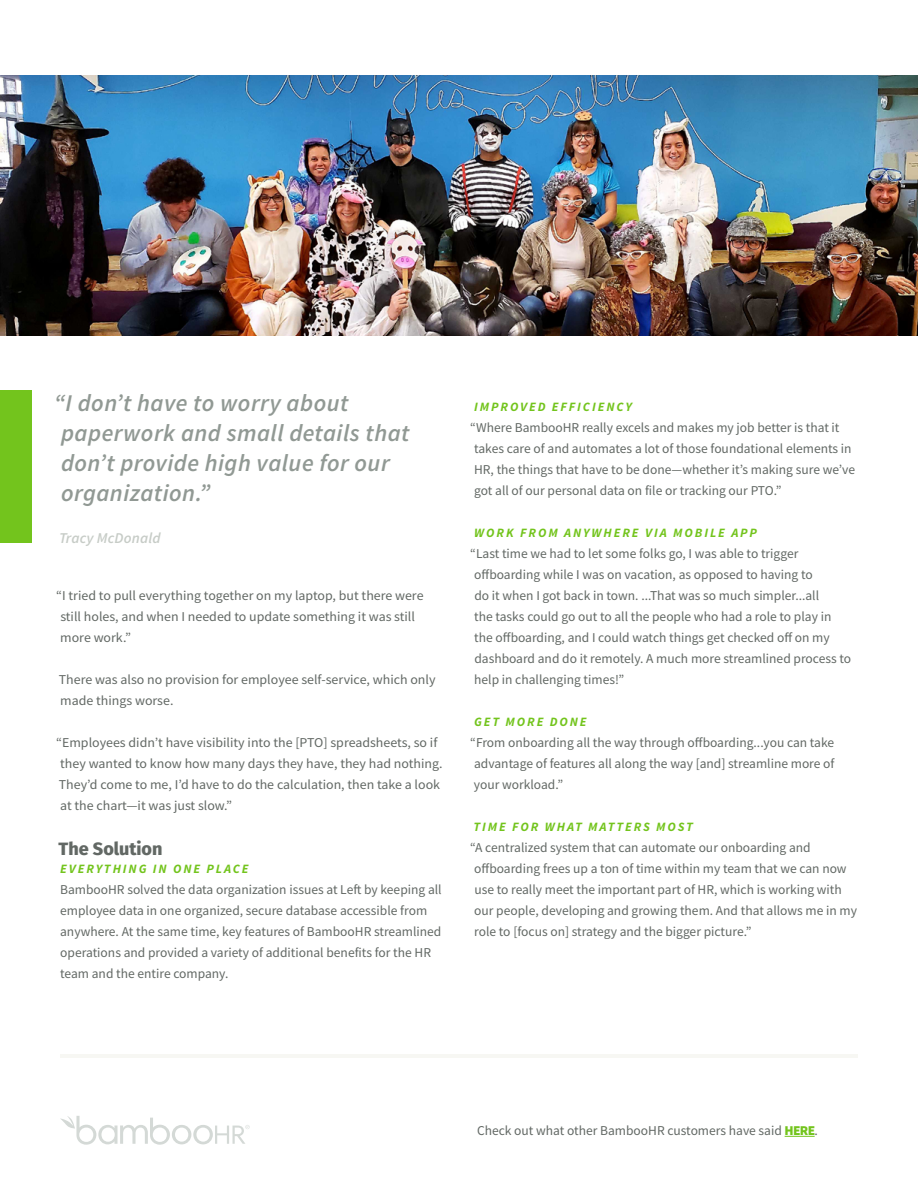
<style>
.page{position:relative;width:918px;height:1188px;background:#fff}
.page>*{position:absolute;margin:0;border:0;box-sizing:border-box;transform-origin:0 0}
.t1{font:italic 600 24px/30px "Source Sans Pro";letter-spacing:.02em;color:#919994}
.t2{font:800 18px "Fira Sans";color:#626864}
.t3{font:italic 600 15px "Source Sans Pro";letter-spacing:.01em;color:#c7ccc7}
.t4{font:13.5px/21px "Source Sans Pro";color:#626864}
.t5{font:italic 700 12.75px "Source Sans Pro";letter-spacing:.15em;color:#73c41d}
.s1{font-weight:900;color:#73c41d}
</style>
<div class="page">
<svg style="left:60px;top:1116px;width:190px;height:29px"></svg>
<img style="left:0;top:75px;width:918px;height:261px">
<div style="left:0;top:390px;width:32px;height:153px;background:#73c41d"></div>
<hr style="left:60px;top:1054px;width:798px;height:4px;background:#f7f7f3">
<hr style="left:785px;top:1136px;width:30px;height:1px;background:#73c41d">
<h1 class="t1" style="left:54px;top:388px;width:357px">“I don’t have to worry about paperwork and small details that don’t provide high value for our organization.”</h1>
<p class="t3" style="left:59px;top:528px;width:103px">Tracy McDonald</p>
<p class="t4" style="left:60px;top:585px;width:365px;text-indent:-4px">“I tried to pull everything together on my laptop, but there were still holes, and when I needed to update something it was still more work.”</p>
<p class="t4" style="left:59px;top:669px;width:378px">There was also no provision for employee self-service, which only made things worse.</p>
<p class="t4" style="left:56px;top:732px;width:388px">“Employees didn’t have visibility into the [PTO] spreadsheets, so if they wanted to know how many days they have, they had nothing.<br>They’d come to me, I’d have to do the calculation, then take a look at the chart—it was just slow.”</p>
<h2 class="t2" style="left:59px;top:833px;width:105px">The Solution</h2>
<p class="t5" style="left:60px;top:860px;width:190px">EVERYTHING IN ONE PLACE</p>
<p class="t4" style="left:60px;top:879px;width:383px">BambooHR solved the data organization issues at Left by keeping all employee data in one organized, secure database accessible from anywhere. At the same time, key features of BambooHR streamlined operations and provided a variety of additional benefits for the HR team and the entire company.</p>
<p class="t5" style="left:474px;top:398px;width:159px">IMPROVED EFFICIENCY</p>
<p class="t4" style="left:470px;top:417px;width:386px">“Where BambooHR really excels and makes my job better is that it takes care of and automates a lot of those foundational elements in HR, the things that have to be done—whether it’s making sure we’ve got all of our personal data on file or tracking our PTO.”</p>
<p class="t5" style="left:474px;top:524px;width:284px">WORK FROM ANYWHERE VIA MOBILE APP</p>
<p class="t4" style="left:470px;top:543px;width:382px">“Last time we had to let some folks go, I was able to trigger offboarding while I was on vacation, as opposed to having to<br>do it when I got back in town. ...That was so much simpler...all<br>the tasks could go out to all the people who had a role to play in<br>the offboarding, and I could watch things get checked off on my dashboard and do it remotely. A much more streamlined process to help in challenging times!”</p>
<p class="t5" style="left:474px;top:713px;width:114px">GET MORE DONE</p>
<p class="t4" style="left:470px;top:732px;width:366px;text-align:justify">“From onboarding all the way through offboarding...you can take advantage of features all along the way [and] streamline more of your workload.”</p>
<p class="t5" style="left:474px;top:818px;width:221px">TIME FOR WHAT MATTERS MOST</p>
<p class="t4" style="left:470px;top:837px;width:388px">“A centralized system that can automate our onboarding and offboarding frees up a ton of time within my team that we can now use to really meet the important part of HR, which is working with our people, developing and growing them. And that allows me in my role to [focus on] strategy and the bigger picture.”</p>
<p class="t4" style="left:477px;top:1120px;width:343px">Check out what other BambooHR customers have said <span class="s1">HERE</span>.</p>
</div>
